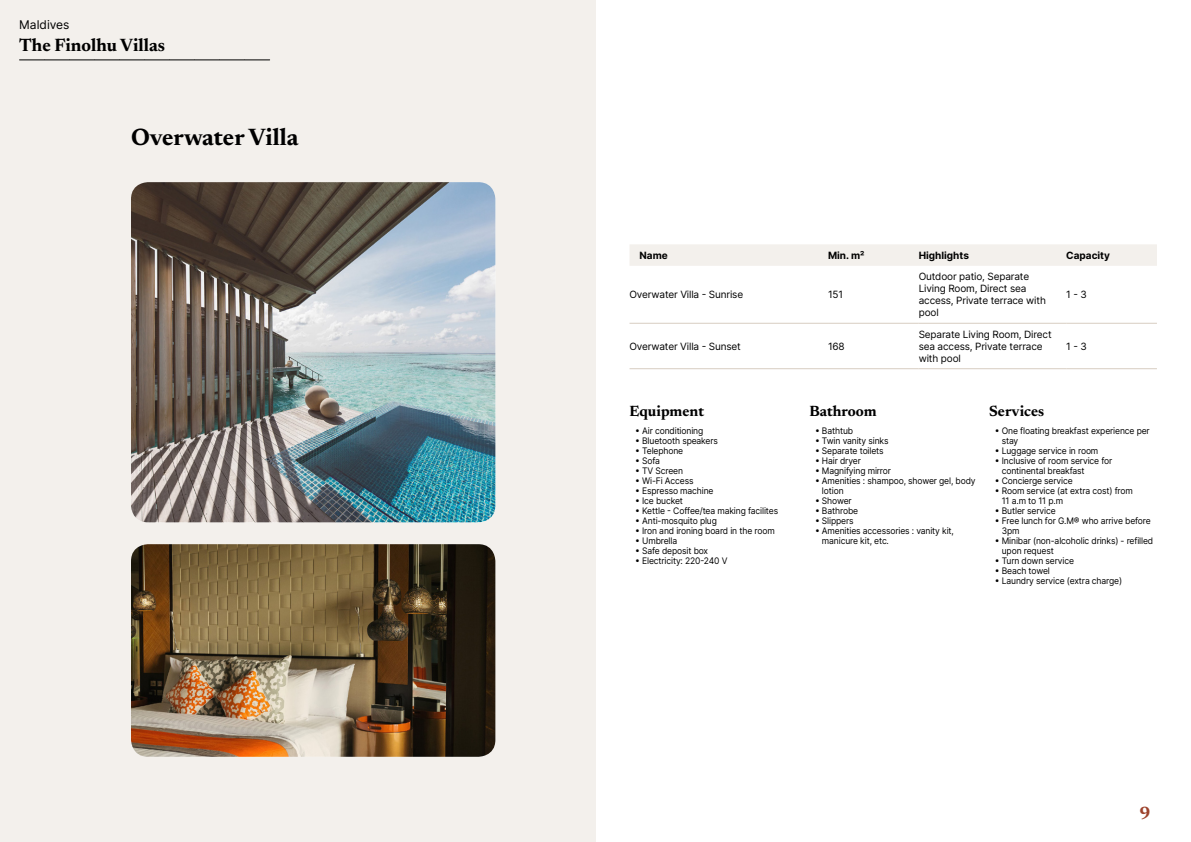
<style>
.page{position:relative;width:1191px;height:842px;background:#fff}
.page>*{position:absolute;margin:0;border:0;box-sizing:border-box;transform-origin:0 0}
.t1{font:700 24px "Newsreader 24 pt";color:#000}
.t2{font:700 18px "Newsreader 24 pt";color:#000}
.t3{font:700 18px "Newsreader 24 pt";color:#9d432c}
.t4{font:700 15px "Newsreader 24 pt";color:#000}
.t5{font:12px "Inter";color:#000}
.t6{font:10px/12px "Inter";letter-spacing:-.015em;color:#000}
.t7{font:700 10px "Inter";color:#000}
.t8{font:9px/10px "Inter";letter-spacing:-.015em;color:#000;scale:.95 1}
</style>
<div class="page">
<div style="left:0;top:0;width:595px;height:842px;background:#f3f0ec"></div>
<img style="left:131px;top:182px;width:364px;height:340px">
<img style="left:131px;top:544px;width:364px;height:213px">
<svg style="left:20px;top:60px;width:250px;height:1px"></svg>
<div style="left:630px;top:244px;width:527px;height:22px;background:#f3f0ec"></div>
<hr style="left:629px;top:323px;width:199px;height:1px;background:#d7cdc1">
<hr style="left:828px;top:323px;width:90px;height:1px;background:#d7cdc1">
<hr style="left:918px;top:323px;width:148px;height:1px;background:#d7cdc1">
<hr style="left:1066px;top:323px;width:91px;height:1px;background:#d7cdc1">
<hr style="left:629px;top:368px;width:199px;height:1px;background:#d7cdc1">
<hr style="left:828px;top:368px;width:90px;height:1px;background:#d7cdc1">
<hr style="left:918px;top:368px;width:148px;height:1px;background:#d7cdc1">
<hr style="left:1066px;top:368px;width:91px;height:1px;background:#d7cdc1">
<h3 class="t5" style="left:19px;top:15px;width:52px">Maldives</h3>
<h2 class="t2" style="left:19px;top:32px;width:147px">The Finolhu Villas</h2>
<h1 class="t1" style="left:131px;top:120px;width:169px">Overwater Villa</h1>
<p class="t7" style="left:639px;top:248px;width:30px">Name</p>
<p class="t7" style="left:828px;top:248px;width:38px">Min. m²</p>
<p class="t7" style="left:918px;top:248px;width:52px">Highlights</p>
<p class="t7" style="left:1066px;top:248px;width:45px">Capacity</p>
<p class="t6" style="left:629px;top:288px;width:115px">Overwater Villa - Sunrise</p>
<p class="t6" style="left:828px;top:288px;width:17px">151</p>
<p class="t6" style="left:918px;top:270px;width:129px">Outdoor patio, Separate<br>Living Room, Direct sea access, Private terrace with pool</p>
<p class="t6" style="left:1066px;top:288px;width:22px">1 - 3</p>
<p class="t6" style="left:629px;top:340px;width:113px">Overwater Villa - Sunset</p>
<p class="t6" style="left:828px;top:340px;width:18px">168</p>
<p class="t6" style="left:918px;top:328px;width:134px">Separate Living Room, Direct sea access, Private terrace with pool</p>
<p class="t6" style="left:1066px;top:340px;width:22px">1 - 3</p>
<h3 class="t4" style="left:629px;top:400px;width:76px">Equipment</h3>
<p class="t8" style="left:635px;top:426px;width:73px">• Air conditioning</p>
<p class="t8" style="left:635px;top:436px;width:89px">• Bluetooth speakers</p>
<p class="t8" style="left:635px;top:446px;width:52px">• Telephone</p>
<p class="t8" style="left:635px;top:456px;width:28px">• Sofa</p>
<p class="t8" style="left:635px;top:466px;width:52px">• TV Screen</p>
<p class="t8" style="left:635px;top:476px;width:63px">• Wi-Fi Access</p>
<p class="t8" style="left:635px;top:486px;width:84px">• Espresso machine</p>
<p class="t8" style="left:635px;top:496px;width:52px">• Ice bucket</p>
<p class="t8" style="left:635px;top:506px;width:152px">• Kettle - Coffee/tea making facilites</p>
<p class="t8" style="left:635px;top:516px;width:88px">• Anti-mosquito plug</p>
<p class="t8" style="left:635px;top:526px;width:148px">• Iron and ironing board in the room</p>
<p class="t8" style="left:635px;top:536px;width:46px">• Umbrella</p>
<p class="t8" style="left:635px;top:546px;width:78px">• Safe deposit box</p>
<p class="t8" style="left:635px;top:556px;width:99px">• Electricity: 220-240 V</p>
<h3 class="t4" style="left:809px;top:400px;width:69px">Bathroom</h3>
<p class="t8" style="left:815px;top:426px;width:42px">• Bathtub</p>
<p class="t8" style="left:815px;top:436px;width:79px">• Twin vanity sinks</p>
<p class="t8" style="left:815px;top:446px;width:74px">• Separate toilets</p>
<p class="t8" style="left:815px;top:456px;width:50px">• Hair dryer</p>
<p class="t8" style="left:815px;top:466px;width:82px">• Magnifying mirror</p>
<p class="t8" style="left:822px;top:476px;width:163px;text-indent:-7px">• Amenities : shampoo, shower gel, body lotion</p>
<p class="t8" style="left:815px;top:496px;width:40px">• Shower</p>
<p class="t8" style="left:815px;top:506px;width:47px">• Bathrobe</p>
<p class="t8" style="left:815px;top:516px;width:42px">• Slippers</p>
<p class="t8" style="left:822px;top:526px;width:140px;text-indent:-7px">• Amenities accessories : vanity kit, manicure kit, etc.</p>
<h3 class="t4" style="left:989px;top:400px;width:57px">Services</h3>
<p class="t8" style="left:1001px;top:426px;width:157px;text-indent:-7px">• One floating breakfast experience per stay</p>
<p class="t8" style="left:994px;top:446px;width:111px">• Luggage service in room</p>
<p class="t8" style="left:1001px;top:456px;width:118px;text-indent:-7px">• Inclusive of room service for continental breakfast</p>
<p class="t8" style="left:994px;top:476px;width:84px">• Concierge service</p>
<p class="t8" style="left:1001px;top:486px;width:140px;text-indent:-7px">• Room service (at extra cost) from<br>11 a.m to 11 p.m</p>
<p class="t8" style="left:994px;top:506px;width:66px">• Butler service</p>
<p class="t8" style="left:1001px;top:516px;width:158px;text-indent:-7px">• Free lunch for G.M® who arrive before<br>3pm</p>
<p class="t8" style="left:1001px;top:536px;width:161px;text-indent:-7px">• Minibar (non-alcoholic drinks) - refilled upon request</p>
<p class="t8" style="left:994px;top:556px;width:85px">• Turn down service</p>
<p class="t8" style="left:994px;top:566px;width:59px">• Beach towel</p>
<p class="t8" style="left:994px;top:576px;width:136px">• Laundry service (extra charge)</p>
<h2 class="t3" style="left:1139px;top:800px;width:13px">9</h2>
</div>
